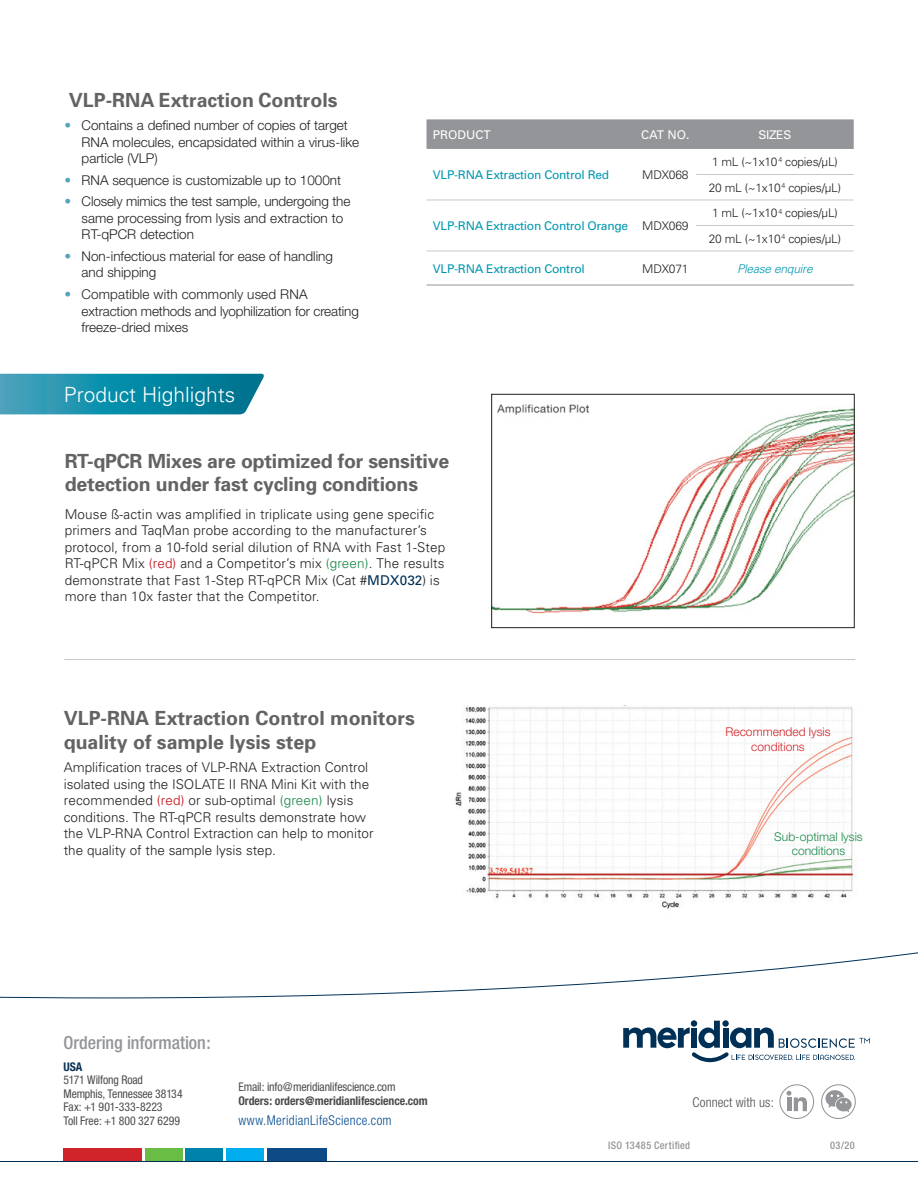
<style>
.page{position:relative;width:918px;height:1188px;background:#fff}
.page>*{position:absolute;margin:0;border:0;box-sizing:border-box;transform-origin:0 0}
.t1{font:300 21px "Univers";color:#fff}
.sunheading_-_green{font:700 19.5px/23.4px "Univers";letter-spacing:-.01em;color:#636366}
.sunheading_-_grey{font:700 19.5px "Univers";color:#636366}
.t2{font:500 condensed 18px "Helvetica Neue";letter-spacing:-.005em;color:#939598}
.body{font:300 13.5px/16.5px "Univers";letter-spacing:.01em;color:#231f20}
.body-2{font:300 13.5px/16.5px "Helvetica Neue";color:#231f20}
.t3{font:300 condensed 13.5px "Helvetica Neue";letter-spacing:.025em;color:#004b8d}
.t4{font:300 condensed 13.5px "Helvetica Neue";letter-spacing:.005em;color:#4b4c4d}
.t5{font:condensed 12px "Helvetica Neue";letter-spacing:-.01em;color:#4b4c4d}
.body-3{font:300 12px "Univers";letter-spacing:-.02em;color:#231f20}
.body-4{font:12px "Univers";letter-spacing:-.02em;color:#0097b0}
.t6{font:700 condensed 12px "Helvetica Neue";letter-spacing:-.005em;color:#4b4c4d}
.body-5{font:300 12px/14.7px "Helvetica Neue";color:#d1232a;text-align:center}
.body-6{font:300 12px/14.7px "Helvetica Neue";color:#188847;text-align:center}
.body-7{font:12px "Univers";color:#fff}
.body-8{font:italic 300 12px "Univers";letter-spacing:-.02em;color:#0097b0}
.t7{font:700 condensed 12px "Helvetica Neue";color:#093153}
.t8{font:500 condensed 10.5px "Helvetica Neue";letter-spacing:.04em;color:#939598}
.s1{font-family:"Univers";color:#55a3bd}
.s2{color:#c4121a}
.s3{color:#188847}
.s4{font-weight:400;color:#003056}
</style>
<div class="page">
<div style="left:267px;top:1148px;width:60px;height:13px;background:#0e4a86"></div>
<div style="left:226px;top:1148px;width:38px;height:13px;background:#00aeef"></div>
<div style="left:185px;top:1148px;width:38px;height:13px;background:#0083ab"></div>
<div style="left:63px;top:1148px;width:79px;height:13px;background:#d1232a"></div>
<div style="left:145px;top:1148px;width:38px;height:13px;background:#69bd45"></div>
<hr style="left:0;top:1161px;width:918px;height:1px;background:#003056">
<svg style="left:0;top:952px;width:918px;height:47px"></svg>
<div style="left:779px;top:1084px;width:35px;height:35px;border:1px solid #939598;border-radius:50%"></div>
<svg style="left:787px;top:1091px;width:20px;height:20px"></svg>
<div style="left:821px;top:1084px;width:35px;height:35px;border:1px solid #939598;border-radius:50%"></div>
<svg style="left:825px;top:1090px;width:27px;height:22px"></svg>
<svg style="left:623px;top:1021px;width:247px;height:42px"></svg>
<hr style="left:64px;top:659px;width:791px;height:1px;background:#c7c8ca">
<svg style="left:0;top:374px;width:264px;height:40px;background:#1b8fa9"></svg>
<img style="left:493px;top:404px;width:360px;height:210px">
<div style="left:491px;top:394px;width:364px;height:234px;border:1px solid #231f20"></div>
<img style="left:455px;top:705px;width:399px;height:204px">
<div style="left:427px;top:119px;width:427px;height:30px;background:#939598"></div>
<hr style="left:427px;top:285px;width:208px;height:1px;background:#939598">
<hr style="left:635px;top:285px;width:61px;height:1px;background:#939598">
<hr style="left:696px;top:285px;width:158px;height:1px;background:#939598">
<hr style="left:696px;top:174px;width:158px;height:1px;background:#c7c8ca">
<hr style="left:427px;top:200px;width:208px;height:1px;background:#c7c8ca">
<hr style="left:635px;top:200px;width:61px;height:1px;background:#c7c8ca">
<hr style="left:696px;top:200px;width:158px;height:1px;background:#c7c8ca">
<hr style="left:696px;top:225px;width:158px;height:1px;background:#c7c8ca">
<hr style="left:427px;top:251px;width:208px;height:1px;background:#c7c8ca">
<hr style="left:635px;top:251px;width:61px;height:1px;background:#c7c8ca">
<hr style="left:696px;top:251px;width:158px;height:1px;background:#c7c8ca">
<p class="sunheading_-_grey" style="left:69px;top:88px;width:270px">VLP-RNA Extraction Controls</p>
<p class="body-2" style="left:82px;top:117px;width:279px;text-indent:-17px"><span class="s1">•</span> Contains a defined number of copies of target<br>RNA molecules, encapsidated within a virus-like particle (VLP)</p>
<p class="body-2" style="left:65px;top:171px;width:278px"><span class="s1">•</span> RNA sequence is customizable up to 1000nt</p>
<p class="body-2" style="left:82px;top:193px;width:270px;text-indent:-17px"><span class="s1">•</span> Closely mimics the test sample, undergoing the same processing from lysis and extraction to<br>RT-qPCR detection</p>
<p class="body-2" style="left:82px;top:248px;width:253px;text-indent:-17px"><span class="s1">•</span> Non-infectious material for ease of handling and shipping</p>
<p class="body-2" style="left:82px;top:286px;width:279px;text-indent:-17px"><span class="s1">•</span> Compatible with commonly used RNA extraction methods and lyophilization for creating freeze-dried mixes</p>
<p class="t1" style="left:64px;top:382px;width:173px">Product Highlights</p>
<p class="body-7" style="left:433px;top:127px;width:60px">PRODUCT</p>
<p class="body-7" style="left:641px;top:127px;width:50px">CAT NO.</p>
<p class="body-7" style="left:758px;top:127px;width:35px">SIZES</p>
<p class="body-4" style="left:433px;top:168px;width:178px">VLP-RNA Extraction Control Red</p>
<p class="body-3" style="left:642px;top:168px;width:48px">MDX068</p>
<p class="body-3" style="left:712px;top:155px;width:127px">1 mL (~1x10<sup>4</sup> copies/µL)</p>
<p class="body-3" style="left:709px;top:181px;width:134px">20 mL (~1x10<sup>4</sup> copies/µL)</p>
<p class="body-4" style="left:433px;top:219px;width:197px">VLP-RNA Extraction Control Orange</p>
<p class="body-3" style="left:642px;top:219px;width:48px">MDX069</p>
<p class="body-3" style="left:712px;top:206px;width:127px">1 mL (~1x10<sup>4</sup> copies/µL)</p>
<p class="body-3" style="left:709px;top:232px;width:134px">20 mL (~1x10<sup>4</sup> copies/µL)</p>
<p class="body-4" style="left:433px;top:261px;width:154px">VLP-RNA Extraction Control</p>
<p class="body-3" style="left:642px;top:261px;width:48px">MDX071</p>
<p class="body-8" style="left:737px;top:261px;width:77px">Please enquire</p>
<p class="sunheading_-_green" style="left:65px;top:449px;width:386px">RT-qPCR Mixes are optimized for sensitive detection under fast cycling conditions</p>
<p class="body" style="left:65px;top:506px;width:382px">Mouse ß-actin was amplified in triplicate using gene specific primers and TaqMan probe according to the manufacturer’s protocol, from a 10-fold serial dilution of RNA with Fast 1-Step RT-qPCR Mix <span class="s2">(red)</span> and a Competitor’s mix <span class="s3">(green)</span>. The results demonstrate that Fast 1-Step RT-qPCR Mix (Cat #<span class="s4">MDX032</span>) is more than 10x faster that the Competitor.</p>
<p class="sunheading_-_green" style="left:64px;top:707px;width:353px">VLP-RNA Extraction Control monitors quality of sample lysis step</p>
<p class="body" style="left:64px;top:759px;width:311px">Amplification traces of VLP-RNA Extraction Control isolated using the ISOLATE II RNA Mini Kit with the recommended <span class="s2">(red)</span> or sub-optimal <span class="s3">(green)</span> lysis conditions. The RT-qPCR results demonstrate how the VLP-RNA Control Extraction can help to monitor the quality of the sample lysis step.</p>
<p class="t2" style="left:63px;top:1032px;width:149px">Ordering information:</p>
<p class="t7" style="left:63px;top:1059px;width:20px">USA</p>
<p class="t5" style="left:63px;top:1073px;width:81px">5171 Wilfong Road</p>
<p class="t5" style="left:63px;top:1087px;width:121px">Memphis, Tennessee 38134</p>
<p class="t5" style="left:63px;top:1100px;width:101px">Fax: +1 901-333-8223</p>
<p class="t5" style="left:63px;top:1114px;width:118px">Toll Free: +1 800 327 6299</p>
<p class="t5" style="left:238px;top:1080px;width:159px">Email: info@meridianlifescience.com</p>
<p class="t6" style="left:238px;top:1093px;width:191px">Orders: orders@meridianlifescience.com</p>
<p class="t3" style="left:238px;top:1112px;width:155px">www.MeridianLifeScience.com</p>
<p class="body-5" style="left:725px;top:725px;width:107px">Recommended lysis conditions</p>
<p class="body-6" style="left:774px;top:829px;width:90px">Sub-optimal lysis conditions</p>
<p class="t4" style="left:693px;top:1095px;width:83px">Connect with us:</p>
<p class="t8" style="left:608px;top:1139px;width:84px">ISO 13485 Certified</p>
<p class="t8" style="left:830px;top:1139px;width:26px">03/20</p>
</div>
